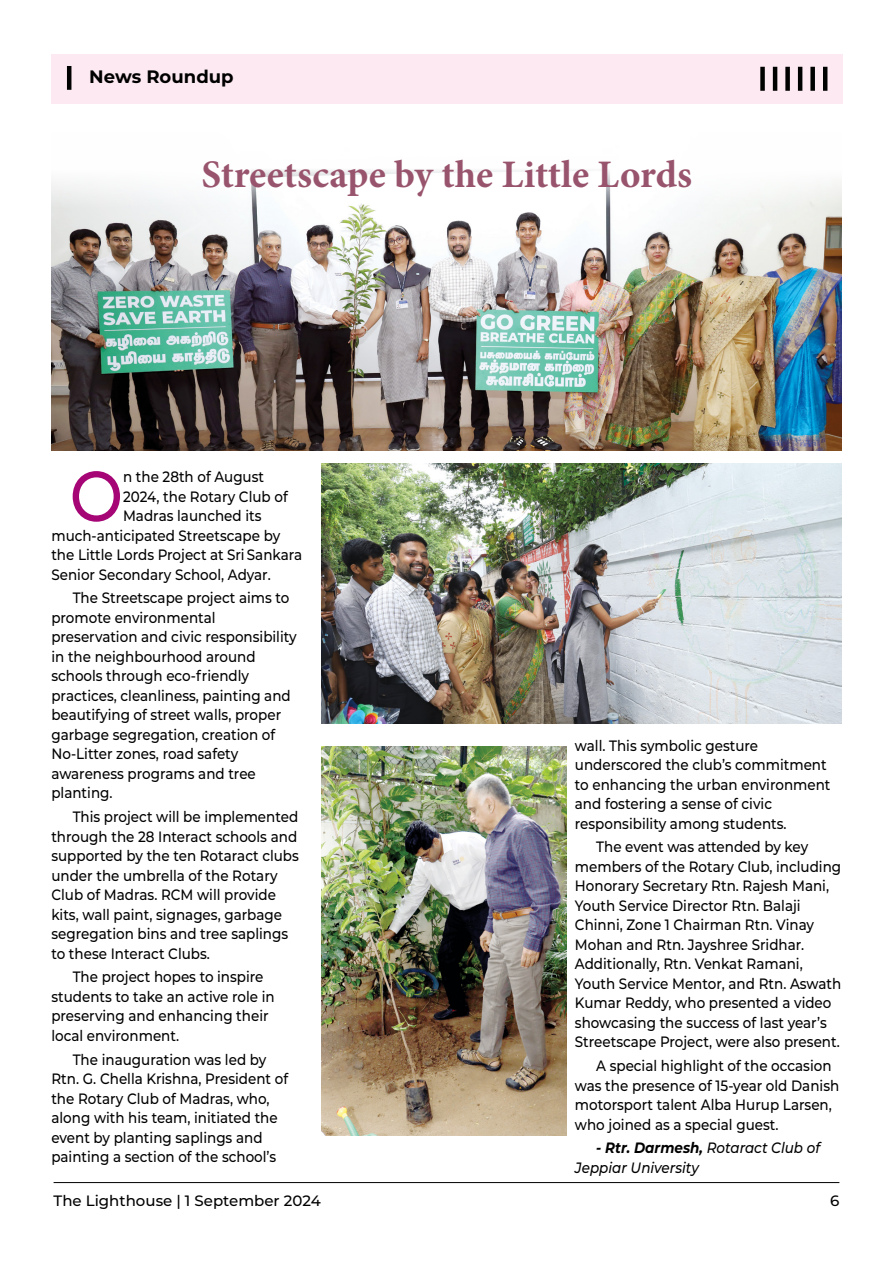
<style>
.page{position:relative;width:893px;height:1263px;background:#fff}
.page>*{position:absolute;margin:0;border:0;box-sizing:border-box;transform-origin:0 0}
.t1{font:500 70.65px "Montserrat";color:#a50575;scale:.9 1}
.t2{font:700 39px "Minion Pro";color:#99546d}
.t3{font:700 18px "Montserrat";color:#000}
.t4{font:500 15px/19.5px "Montserrat";color:#000;scale:.9 1}
.t5{font:italic 500 15px/19.5px "Montserrat";color:#000;scale:.9 1}
.t6{font:500 15px "Montserrat";color:#000}
.s1{font-weight:700}
</style>
<div class="page">
<hr style="left:54px;top:1182px;width:785px;height:1px;background:#000">
<div style="left:51px;top:54px;width:791px;height:50px;background:#fde9f1"></div>
<hr style="left:67px;top:66px;width:4px;height:24px;background:#000101">
<div style="left:760px;top:67px;width:5px;height:24px;background:#000101"></div>
<hr style="left:773px;top:67px;width:4px;height:24px;background:#000101">
<div style="left:785px;top:67px;width:5px;height:24px;background:#000101"></div>
<hr style="left:798px;top:67px;width:4px;height:24px;background:#000101">
<div style="left:810px;top:67px;width:5px;height:24px;background:#000101"></div>
<hr style="left:823px;top:67px;width:4px;height:24px;background:#000101">
<img style="left:51px;top:170px;width:791px;height:281px">
<img style="left:321px;top:464px;width:521px;height:259px">
<img style="left:321px;top:747px;width:246px;height:389px">
<p class="t3" style="left:89px;top:64px;width:146px">News Roundup</p>
<h2 class="t2" style="left:201px;top:147px;width:492px">Streetscape by the Little Lords</h2>
<h1 class="t1" style="left:70px;top:447px;width:61px">O</h1>
<p class="t4" style="left:123px;top:466px;width:158px">n the 28th of August</p>
<p class="t4" style="left:123px;top:486px;width:184px">2024, the Rotary Club of</p>
<p class="t4" style="left:123px;top:505px;width:155px">Madras launched its</p>
<p class="t4" style="left:51px;top:525px;width:256px">much-anticipated Streetscape by</p>
<p class="t4" style="left:51px;top:544px;width:280px">the Little Lords Project at Sri Sankara</p>
<p class="t4" style="left:51px;top:564px;width:245px">Senior Secondary School, Adyar.</p>
<p class="t4" style="left:51px;top:588px;width:274px;text-indent:21px">The Streetscape project aims to promote environmental preservation and civic responsibility in the neighbourhood around schools through eco-friendly practices, cleanliness, painting and beautifying of street walls, proper garbage segregation, creation of<br>No-Litter zones, road safety awareness programs and tree planting.</p>
<p class="t4" style="left:51px;top:806px;width:277px;text-indent:21px">This project will be implemented through the 28 Interact schools and supported by the ten Rotaract clubs under the umbrella of the Rotary Club of Madras. RCM will provide kits, wall paint, signages, garbage segregation bins and tree saplings to these Interact Clubs.</p>
<p class="t4" style="left:51px;top:967px;width:250px;text-indent:21px">The project hopes to inspire students to take an active role in preserving and enhancing their local environment.</p>
<p class="t4" style="left:51px;top:1049px;width:264px;text-indent:21px">The inauguration was led by<br>Rtn. G. Chella Krishna, President of the Rotary Club of Madras, who, along with his team, initiated the event by planting saplings and painting a section of the school’s</p>
<p class="t4" style="left:575px;top:735px;width:286px">wall. This symbolic gesture underscored the club’s commitment to enhancing the urban environment and fostering a sense of civic responsibility among students.</p>
<p class="t4" style="left:575px;top:837px;width:297px;text-indent:21px">The event was attended by key members of the Rotary Club, including Honorary Secretary Rtn. Rajesh Mani, Youth Service Director Rtn. Balaji Chinni, Zone 1 Chairman Rtn. Vinay Mohan and Rtn. Jayshree Sridhar.<br>Additionally, Rtn. Venkat Ramani, Youth Service Mentor, and Rtn. Aswath Kumar Reddy, who presented a video showcasing the success of last year’s Streetscape Project, were also present.</p>
<p class="t4" style="left:575px;top:1055px;width:295px;text-indent:21px">A special highlight of the occasion was the presence of 15-year old Danish motorsport talent Alba Hurup Larsen, who joined as a special guest.</p>
<p class="t5" style="left:575px;top:1138px;width:274px;text-indent:21px"><span class="s1">- Rtr. Darmesh,</span> Rotaract Club of<br>Jeppiar University</p>
<p class="t6" style="left:54px;top:1190px;width:269px">The Lighthouse | 1 September 2024</p>
<p class="t6" style="left:830px;top:1190px;width:11px">6</p>
</div>
